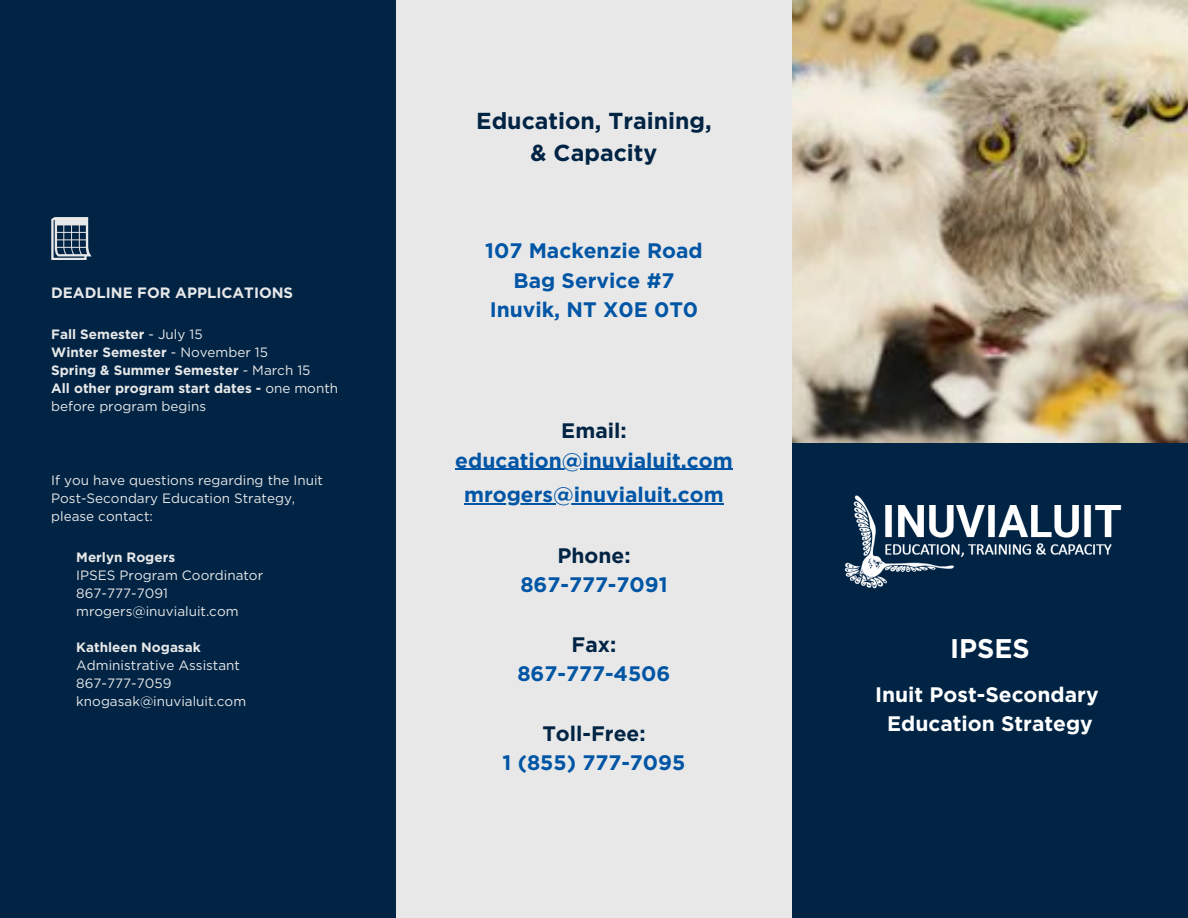
<style>
.page{position:relative;width:1188px;height:918px;background:#012445}
.page>*{position:absolute;margin:0;border:0;box-sizing:border-box;transform-origin:0 0}
.t1{font:700 27px "Gotham";color:#fff}
.t2{font:700 23.1px/32.1px "Gotham";color:#012445;text-align:center}
.t3{font:700 21px/29.2px "Gotham";color:#0055a5;text-align:center}
.t4{font:700 21px/29.2px "Gotham";color:#fff;text-align:center}
.t5{font:700 21px "Gotham";color:#012445}
.t6{font:700 15px "Gotham";color:#e8e8e8}
.t7{font:13.5px/18px "Gotham";color:#e8e8e8}
.t8{font:700 13.5px "Gotham";color:#e8e8e8}
.s1{font-weight:400}
.s2{font-weight:700}
.s3{color:#012445}
</style>
<div class="page">
<div style="left:396px;top:0;width:396px;height:918px;background:#e8e8e8"></div>
<img style="left:844px;top:495px;width:278px;height:94px">
<img style="left:792px;top:0;width:396px;height:442px">
<hr style="left:455px;top:469px;width:278px;height:1px;background:#0055a5">
<hr style="left:464px;top:504px;width:260px;height:1px;background:#0055a5">
<svg style="left:51px;top:217px;width:41px;height:43px"></svg>
<p class="t6" style="left:51px;top:283px;width:244px">DEADLINE FOR APPLICATIONS</p>
<p class="t8" style="left:51px;top:326px;width:153px">Fall Semester <span class="s1">- July 15</span></p>
<p class="t8" style="left:51px;top:344px;width:218px">Winter Semester <span class="s1">- November 15</span></p>
<h1 class="t8" style="left:51px;top:362px;width:261px">Spring &amp; Summer Semester <span class="s1">- March 15</span></h1>
<h2 class="t7" style="left:51px;top:379px;width:288px"><span class="s2">All other program start dates -</span> one month before program begins</h2>
<p class="t7" style="left:51px;top:471px;width:273px">If you have questions regarding the Inuit<br>Post-Secondary Education Strategy, please contact:</p>
<p class="t8" style="left:76px;top:549px;width:100px">Merlyn Rogers</p>
<p class="t7" style="left:76px;top:567px;width:188px">IPSES Program Coordinator</p>
<h2 class="t7" style="left:76px;top:585px;width:93px">867-777-7091</h2>
<h2 class="t7" style="left:76px;top:603px;width:164px">mrogers@inuvialuit.com</h2>
<h2 class="t8" style="left:76px;top:639px;width:126px">Kathleen Nogasak</h2>
<h2 class="t7" style="left:76px;top:657px;width:165px">Administrative Assistant</h2>
<h2 class="t7" style="left:76px;top:675px;width:97px">867-777-7059</h2>
<h2 class="t7" style="left:76px;top:693px;width:171px">knogasak@inuvialuit.com</h2>
<p class="t2" style="left:476px;top:105px;width:237px">Education, Training, &amp; Capacity</p>
<p class="t3" style="left:485px;top:236px;width:219px">107 Mackenzie Road<br>Bag Service #7<br>Inuvik, NT X0E 0T0</p>
<p class="t5" style="left:561px;top:418px;width:67px">Email:</p>
<p class="t3" style="left:455px;top:445px;width:279px">education@inuvialuit.com</p>
<p class="t3" style="left:464px;top:480px;width:261px">mrogers@inuvialuit.com</p>
<p class="t3" style="left:520px;top:541px;width:149px"><span class="s3">Phone:<br></span>867-777-7091</p>
<p class="t3" style="left:517px;top:630px;width:155px"><span class="s3">Fax:<br></span>867-777-4506</p>
<p class="t3" style="left:503px;top:719px;width:184px"><span class="s3">Toll-Free:<br></span>1 (855) 777-7095</p>
<p class="t1" style="left:950px;top:632px;width:81px">IPSES</p>
<p class="t4" style="left:875px;top:680px;width:225px">Inuit Post-Secondary<br>Education Strategy</p>
</div>
